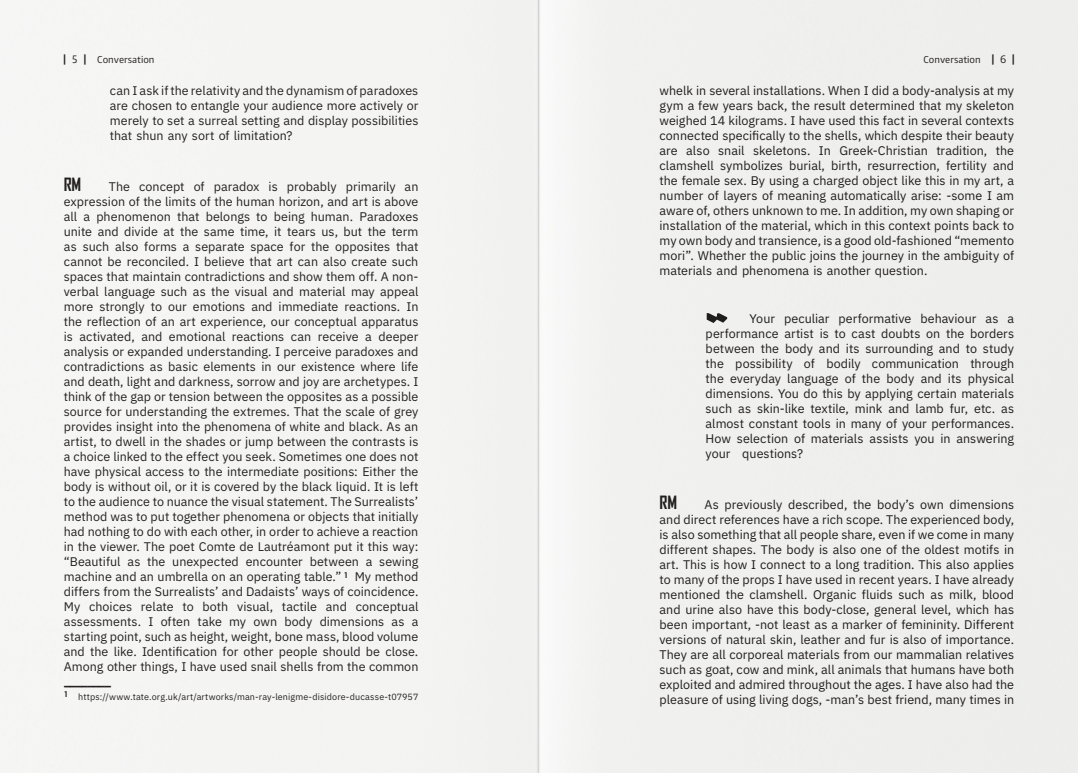
<style>
.page{position:relative;width:1078px;height:773px;background:#fff}
.page>*{position:absolute;margin:0;border:0;box-sizing:border-box;transform-origin:0 0}
.t1{font:700 17.5px "Agency FB";color:#231f20}
.t2{font:12.5px/15px "IBM Plex Sans Arabic";color:#231f20;text-align:justify}
.t3{font:12.5px "w Nian";color:#231f20}
.t4{font:700 12.5px "IBM Plex Sans Arabic";color:#231f20}
.t5{font:900 12.5px "w Nian";color:#231f20}
.t6{font:9px "IBM Plex Sans Arabic";letter-spacing:.015em;color:#231f20}
.s1{font-weight:400;font-size:13.5px}
</style>
<div class="page">
<div style="left:0;top:0;width:1077px;height:772px;background:#f2f2f1"></div>
<p class="t5" style="left:64px;top:52px;width:23px">|<span class="s1">5</span>|</p>
<p class="t3" style="left:97px;top:52px;width:59px">Conversation</p>
<p class="t3" style="left:923px;top:52px;width:59px">Conversation</p>
<p class="t5" style="left:991px;top:52px;width:23px">|<span class="s1">6</span>|</p>
<p class="t2" style="left:110px;top:83px;width:310px">can I ask if the relativity and the dynamism of paradoxes are chosen to entangle your audience more actively or merely to set a surreal setting and display possibilities that shun any sort of limitation?</p>
<p class="t1" style="left:64px;top:173px;width:19px">RM</p>
<p class="t2" style="left:659px;top:83px;width:356px">whelk in several installations. When I did a body-analysis at my gym a few years back, the result determined that my skeleton weighed 14 kilograms. I have used this fact in several contexts connected specifically to the shells, which despite their beauty are also snail skeletons. In Greek-Christian tradition, the clamshell symbolizes burial, birth, resurrection, fertility and the female sex. By using a charged object like this in my art, a number of layers of meaning automatically arise: -some I am aware of, others unknown to me. In addition, my own shaping or installation of the material, which in this context points back to my own body and transience, is a good old-fashioned “memento mori”. Whether the public joins the journey in the ambiguity of materials and phenomena is another question.</p>
<p class="t2" style="left:705px;top:311px;width:310px;text-indent:44px">Your peculiar performative behaviour as a performance artist is to cast doubts on the borders between the body and its surrounding and to study the possibility of bodily communication through the everyday language of the body and its physical dimensions. You do this by applying certain materials such as skin-like textile, mink and lamb fur, etc. as almost constant tools in many of your performances.<br>How selection of materials assists you in answering your questions?</p>
<p class="t1" style="left:659px;top:491px;width:19px">RM</p>
<p class="t2" style="left:64px;top:179px;width:356px;text-indent:45px">The concept of paradox is probably primarily an expression of the limits of the human horizon, and art is above all a phenomenon that belongs to being human. Paradoxes unite and divide at the same time, it tears us, but the term as such also forms a separate space for the opposites that cannot be reconciled. I believe that art can also create such spaces that maintain contradictions and show them off. A non&shy;verbal language such as the visual and material may appeal more strongly to our emotions and immediate reactions. In the reflection of an art experience, our conceptual apparatus is activated, and emotional reactions can receive a deeper analysis or expanded understanding. I perceive paradoxes and contradictions as basic elements in our existence where life and death, light and darkness, sorrow and joy are archetypes. I think of the gap or tension between the opposites as a possible source for understanding the extremes. That the scale of grey provides insight into the phenomena of white and black. As an artist, to dwell in the shades or jump between the contrasts is a choice linked to the effect you seek. Sometimes one does not have physical access to the intermediate positions: Either the body is without oil, or it is covered by the black liquid. It is left to the audience to nuance the visual statement. The Surrealists’ method was to put together phenomena or objects that initially had nothing to do with each other, in order to achieve a reaction in the viewer. The poet Comte de Lautréamont put it this way: “Beautiful as the unexpected encounter between a sewing machine and an umbrella on an operating table.” <sup>1</sup> My method differs from the Surrealists’ and Dadaists’ ways of coincidence.<br>My choices relate to both visual, tactile and conceptual assessments. I often take my own body dimensions as a starting point, such as height, weight, bone mass, blood volume and the like. Identification for other people should be close.<br>Among other things, I have used snail shells from the common</p>
<p class="t4" style="left:64px;top:673px;width:49px">________</p>
<p class="t6" style="left:64px;top:691px;width:356px"><sup>1</sup> https://www.tate.org.uk/art/artworks/man-ray-lenigme-disidore-ducasse-t07957</p>
<p class="t2" style="left:659px;top:497px;width:356px;text-indent:45px">As previously described, the body’s own dimensions and direct references have a rich scope. The experienced body, is also something that all people share, even if we come in many different shapes. The body is also one of the oldest motifs in art. This is how I connect to a long tradition. This also applies to many of the props I have used in recent years. I have already mentioned the clamshell. Organic fluids such as milk, blood and urine also have this body-close, general level, which has been important, -not least as a marker of femininity. Different versions of natural skin, leather and fur is also of importance.<br>They are all corporeal materials from our mammalian relatives such as goat, cow and mink, all animals that humans have both exploited and admired throughout the ages. I have also had the pleasure of using living dogs, -man’s best friend, many times in</p>
</div>
